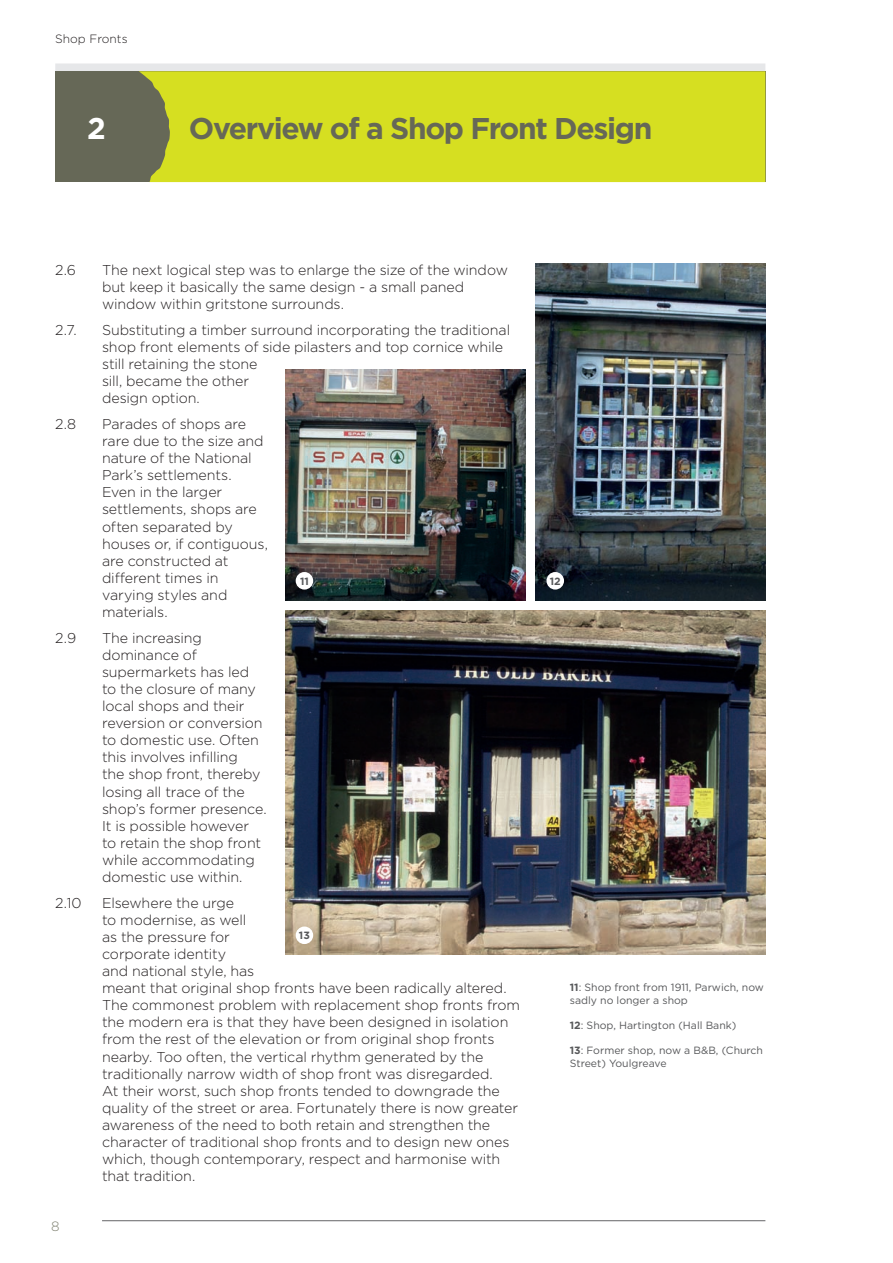
<style>
.page{position:relative;width:893px;height:1263px;background:#fff}
.page>*{position:absolute;margin:0;border:0;box-sizing:border-box;transform-origin:0 0}
.t1{font:700 30px "Gotham";letter-spacing:-.045em;color:#666857}
.t2{font:700 30px "Gotham";color:#fff}
.t3{font:300 14.25px/17.1px "Gotham";letter-spacing:-.01em;color:#231f20}
.t4{font:300 13.5px "Gotham";color:#818373}
.t5{font:300 12px "Gotham";color:#231f20}
.t6{font:10.5px/12.6px "Gotham";color:#57585a}
.t7{font:700 10.5px "Gotham";color:#57585a}
.s1{font-weight:700}
</style>
<div class="page">
<img style="left:536px;top:264px;width:229px;height:336px">
<img style="left:285px;top:370px;width:240px;height:230px">
<img style="left:285px;top:611px;width:480px;height:344px">
<div style="left:296px;top:572px;width:17px;height:17px;background:#fff;border-radius:50%"></div>
<div style="left:546px;top:572px;width:18px;height:17px;background:#fff;border-radius:50%"></div>
<div style="left:296px;top:926px;width:17px;height:18px;background:#fff;border-radius:50%"></div>
<hr style="left:102px;top:1220px;width:663px;height:1px;background:#636366">
<div style="left:55px;top:63px;width:710px;height:8px;background:#e6e7e9"></div>
<div style="left:55px;top:72px;width:710px;height:110px;background:#666857"></div>
<div style="left:139px;top:71px;width:626px;height:111px;background:#d6df21"></div>
<p class="t5" style="left:55px;top:31px;width:74px">Shop Fronts</p>
<h1 class="t2" style="left:87px;top:108px;width:20px">2</h1>
<h1 class="t1" style="left:189px;top:108px;width:465px">Overview of a Shop Front Design</h1>
<p class="t3" style="left:55px;top:261px;width:22px">2.6</p>
<p class="t3" style="left:102px;top:261px;width:407px">The next logical step was to enlarge the size of the window but keep it basically the same design - a small paned window within gritstone surrounds.</p>
<p class="t3" style="left:55px;top:321px;width:23px">2.7.</p>
<p class="t3" style="left:102px;top:321px;width:410px">Substituting a timber surround incorporating the traditional shop front elements of side pilasters and top cornice while still retaining the stone<br>sill, became the other<br>design option.</p>
<p class="t3" style="left:55px;top:415px;width:22px">2.8</p>
<p class="t3" style="left:102px;top:415px;width:167px">Parades of shops are rare due to the size and nature of the National<br>Park’s settlements.<br>Even in the larger settlements, shops are often separated by houses or, if contiguous, are constructed at different times in varying styles and materials.</p>
<p class="t3" style="left:55px;top:629px;width:22px">2.9</p>
<p class="t3" style="left:102px;top:629px;width:166px">The increasing dominance of supermarkets has led to the closure of many local shops and their reversion or conversion to domestic use. Often this involves infilling<br>the shop front, thereby losing all trace of the shop’s former presence.<br>It is possible however to retain the shop front while accommodating domestic use within.</p>
<p class="t3" style="left:55px;top:894px;width:28px">2.10</p>
<p class="t3" style="left:102px;top:894px;width:420px">Elsewhere the urge<br>to modernise, as well<br>as the pressure for<br>corporate identity<br>and national style, has<br>meant that original shop fronts have been radically altered.<br>The commonest problem with replacement shop fronts from the modern era is that they have been designed in isolation from the rest of the elevation or from original shop fronts nearby. Too often, the vertical rhythm generated by the traditionally narrow width of shop front was disregarded.<br>At their worst, such shop fronts tended to downgrade the quality of the street or area. Fortunately there is now greater awareness of the need to both retain and strengthen the character of traditional shop fronts and to design new ones which, though contemporary, respect and harmonise with that tradition.</p>
<p class="t7" style="left:300px;top:574px;width:10px">11</p>
<p class="t7" style="left:550px;top:574px;width:12px">12</p>
<p class="t7" style="left:299px;top:929px;width:12px">13</p>
<p class="t6" style="left:570px;top:981px;width:196px"><span class="s1">11</span>: Shop front from 1911, Parwich, now sadly no longer a shop</p>
<p class="t6" style="left:570px;top:1019px;width:168px"><span class="s1">12</span>: Shop, Hartington (Hall Bank)</p>
<p class="t6" style="left:570px;top:1044px;width:195px"><span class="s1">13</span>: Former shop, now a B&amp;B, (Church<br>Street) Youlgreave</p>
<p class="t4" style="left:51px;top:1218px;width:10px">8</p>
</div>
